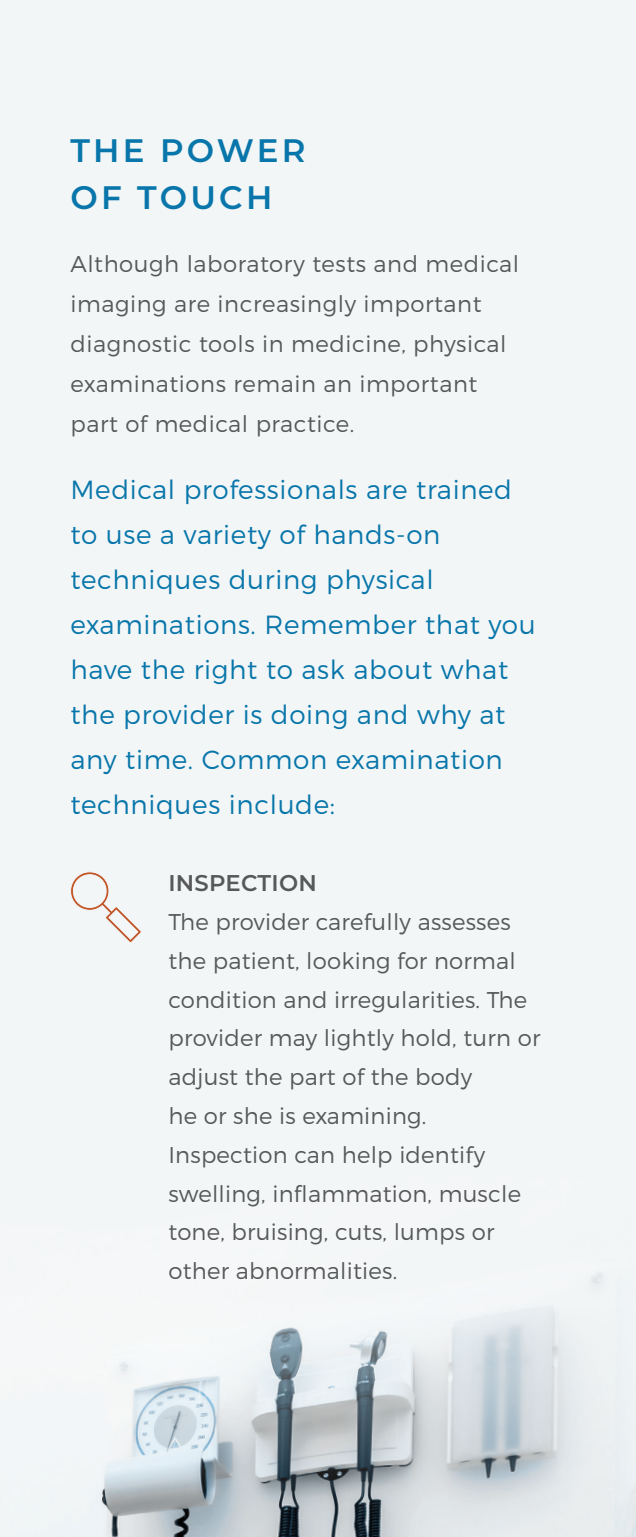
<style>
.page{position:relative;width:636px;height:1537px;background:#fff}
.page>*{position:absolute;margin:0;border:0;box-sizing:border-box;transform-origin:0 0}
.t1{font:600 32.5px/47.5px "Montserrat";letter-spacing:.1em;color:#0876aa}
.t2{font:300 26.25px/45px "Montserrat";letter-spacing:.025em;color:#0876aa}
.t3{font:300 22.75px/38.8px "Montserrat";letter-spacing:.01em;color:#57585a}
.t4{font:600 22.75px "Montserrat";letter-spacing:.01em;color:#57585a}
</style>
<div class="page">
<div style="left:0;top:0;width:636px;height:1536px;background:#f3f6f7"></div>
<img style="left:102px;top:1273px;width:534px;height:263px">
<svg style="left:70px;top:872px;width:72px;height:70px"></svg>
<h1 class="t1" style="left:70px;top:125px;width:237px">THE POWER<br>OF TOUCH</h1>
<p class="t3" style="left:70px;top:243px;width:450px;line-height:40px">Although laboratory tests and medical imaging are increasingly important diagnostic tools in medicine, physical examinations remain an important part of medical practice.</p>
<p class="t2" style="left:70px;top:467px;width:467px">Medical professionals are trained to use a variety of hands-on techniques during physical examinations. Remember that you have the right to ask about what the provider is doing and why at any time. Common examination techniques include:</p>
<p class="t4" style="left:168px;top:867px;width:150px">INSPECTION</p>
<p class="t3" style="left:168px;top:902px;width:374px">The provider carefully assesses the patient, looking for normal condition and irregularities. The provider may lightly hold, turn or adjust the part of the body<br>he or she is examining.<br>Inspection can help identify swelling, inflammation, muscle tone, bruising, cuts, lumps or other abnormalities.</p>
</div>
